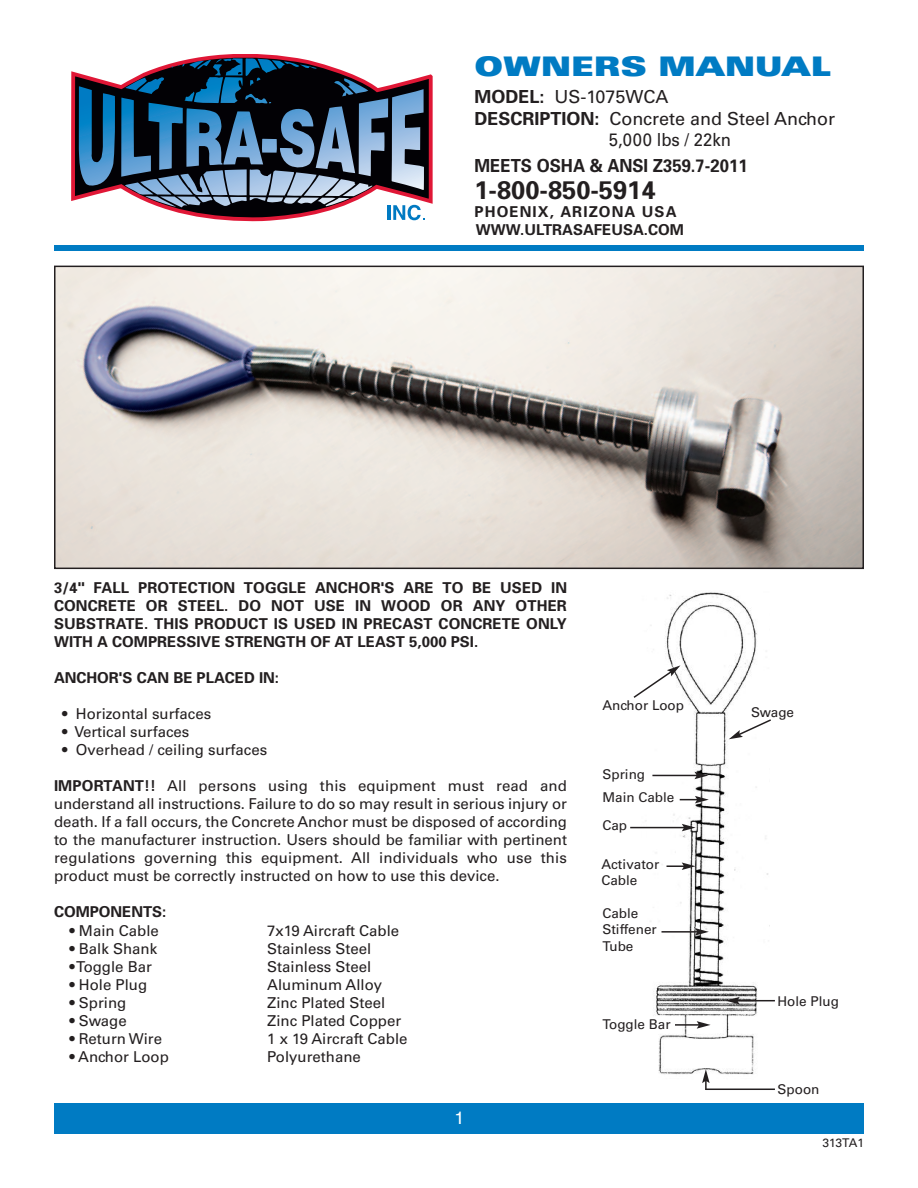
<style>
.page{position:relative;width:918px;height:1188px;background:#fff}
.page>*{position:absolute;margin:0;border:0;box-sizing:border-box;transform-origin:0 0}
.t1{font:900 expanded 27px "Univers";color:#007bc3}
.t2{font:700 25.5px "Univers";color:#231f20}
.t3{font:18px "Univers";color:#231f20}
.t4{font:700 18px "Univers";color:#231f20;scale:.93 1}
.t5{font:18px "Univers";color:#231f20;scale:.93 1}
.t6{font:18px "Helvetica";color:#fff}
.t7{font:15px/18px "Univers";color:#231f20;text-align:justify}
.t8{font:700 15px/18px "Univers";color:#231f20;text-align:justify}
.t9{font:13.5px/16.2px "Univers";color:#231f20}
.t10{font:12px "Univers";color:#231f20}
.s1{font-weight:700}
</style>
<div class="page">
<svg style="left:71px;top:54px;width:362px;height:168px"></svg>
<svg style="left:79px;top:58px;width:345px;height:162px;background:#59697f"></svg>
<div style="left:54px;top:1103px;width:810px;height:30px;background:#007bc3"></div>
<div style="left:54px;top:245px;width:810px;height:5px;background:#007bc3"></div>
<img style="left:57px;top:269px;width:804px;height:297px">
<div style="left:54px;top:266px;width:810px;height:303px;border:2px solid #231f20"></div>
<img style="left:642px;top:592px;width:127px;height:497px">
<svg style="left:633px;top:665px;width:47px;height:34px"></svg>
<svg style="left:729px;top:718px;width:42px;height:21px"></svg>
<hr style="left:652px;top:775px;width:45px;height:1px;background:#231f20">
<svg style="left:694px;top:772px;width:14px;height:7px"></svg>
<svg style="left:667px;top:862px;width:29px;height:8px"></svg>
<svg style="left:680px;top:796px;width:29px;height:7px"></svg>
<hr style="left:662px;top:931px;width:36px;height:2px;background:#231f20">
<svg style="left:695px;top:928px;width:14px;height:8px"></svg>
<hr style="left:630px;top:827px;width:54px;height:1px;background:#231f20">
<svg style="left:682px;top:824px;width:14px;height:7px"></svg>
<hr style="left:737px;top:1000px;width:38px;height:1px;background:#231f20">
<svg style="left:726px;top:997px;width:14px;height:7px"></svg>
<hr style="left:706px;top:1089px;width:69px;height:1px;background:#231f20">
<hr style="left:675px;top:1024px;width:24px;height:2px;background:#231f20">
<svg style="left:697px;top:1021px;width:14px;height:8px"></svg>
<svg style="left:702px;top:1069px;width:8px;height:21px"></svg>
<h1 class="t1" style="left:474px;top:56px;width:358px">OWNERS MANUAL</h1>
<p class="t3" style="left:474px;top:90px;width:195px"><span class="s1">MODEL:</span> US-1075WCA</p>
<p class="t3" style="left:474px;top:112px;width:362px"><span class="s1">DESCRIPTION:</span> Concrete and Steel Anchor</p>
<p class="t5" style="left:609px;top:133px;width:133px">5,000 lbs / 22kn</p>
<p class="t4" style="left:475px;top:159px;width:295px">MEETS OSHA &amp; ANSI Z359.7-2011</p>
<h2 class="t2" style="left:474px;top:181px;width:183px">1-800-850-5914</h2>
<p class="t8" style="left:474px;top:204px;width:211px">PHOENIX, ARIZONA USA<br>WWW.ULTRASAFEUSA.COM</p>
<p class="t8" style="left:54px;top:580px;width:515px">3/4" FALL PROTECTION TOGGLE ANCHOR'S ARE TO BE USED IN CONCRETE OR STEEL. DO NOT USE IN WOOD OR ANY OTHER SUBSTRATE. THIS PRODUCT IS USED IN PRECAST CONCRETE ONLY WITH A COMPRESSIVE STRENGTH OF AT LEAST 5,000 PSI.</p>
<p class="t8" style="left:54px;top:670px;width:227px">ANCHOR'S CAN BE PLACED IN:</p>
<p class="t7" style="left:62px;top:706px;width:150px">• Horizontal surfaces</p>
<p class="t7" style="left:62px;top:724px;width:129px">• Vertical surfaces</p>
<p class="t7" style="left:62px;top:742px;width:206px">• Overhead / ceiling surfaces</p>
<p class="t7" style="left:54px;top:778px;width:515px"><span class="s1">IMPORTANT!!</span> All persons using this equipment must read and understand all instructions. Failure to do so may result in serious injury or death. If a fall occurs, the Concrete Anchor must be disposed of according to the manufacturer instruction. Users should be familiar with pertinent regulations governing this equipment. All individuals who use this product must be correctly instructed on how to use this device.</p>
<p class="t8" style="left:54px;top:904px;width:114px">COMPONENTS:</p>
<p class="t7" style="left:70px;top:923px;width:91px">• Main Cable</p>
<p class="t7" style="left:70px;top:941px;width:89px">• Balk Shank</p>
<p class="t7" style="left:70px;top:959px;width:84px">•Toggle Bar</p>
<p class="t7" style="left:70px;top:977px;width:79px">• Hole Plug</p>
<p class="t7" style="left:70px;top:995px;width:58px">• Spring</p>
<p class="t7" style="left:70px;top:1013px;width:59px">• Swage</p>
<p class="t7" style="left:70px;top:1031px;width:94px">• Return Wire</p>
<p class="t7" style="left:70px;top:1049px;width:101px">• Anchor Loop</p>
<p class="t7" style="left:267px;top:923px;width:142px;text-align:left">7x19 Aircraft Cable<br>Stainless Steel<br>Stainless Steel<br>Aluminum Alloy<br>Zinc Plated Steel<br>Zinc Plated Copper<br>1 x 19 Aircraft Cable<br>Polyurethane</p>
<p class="t6" style="left:454px;top:1110px;width:12px">1</p>
<p class="t9" style="left:602px;top:698px;width:83px">Anchor Loop</p>
<p class="t9" style="left:602px;top:768px;width:44px">Spring</p>
<p class="t9" style="left:602px;top:791px;width:73px">Main Cable</p>
<p class="t9" style="left:602px;top:819px;width:26px">Cap</p>
<p class="t9" style="left:601px;top:857px;width:59px">Activator<br>Cable</p>
<p class="t9" style="left:602px;top:906px;width:56px">Cable<br>Stiffener<br>Tube</p>
<p class="t9" style="left:602px;top:1017px;width:70px">Toggle Bar</p>
<p class="t9" style="left:751px;top:705px;width:45px">Swage</p>
<p class="t9" style="left:778px;top:994px;width:63px">Hole Plug</p>
<p class="t9" style="left:778px;top:1082px;width:43px">Spoon</p>
<p class="t10" style="left:822px;top:1138px;width:43px">313TA1</p>
</div>
